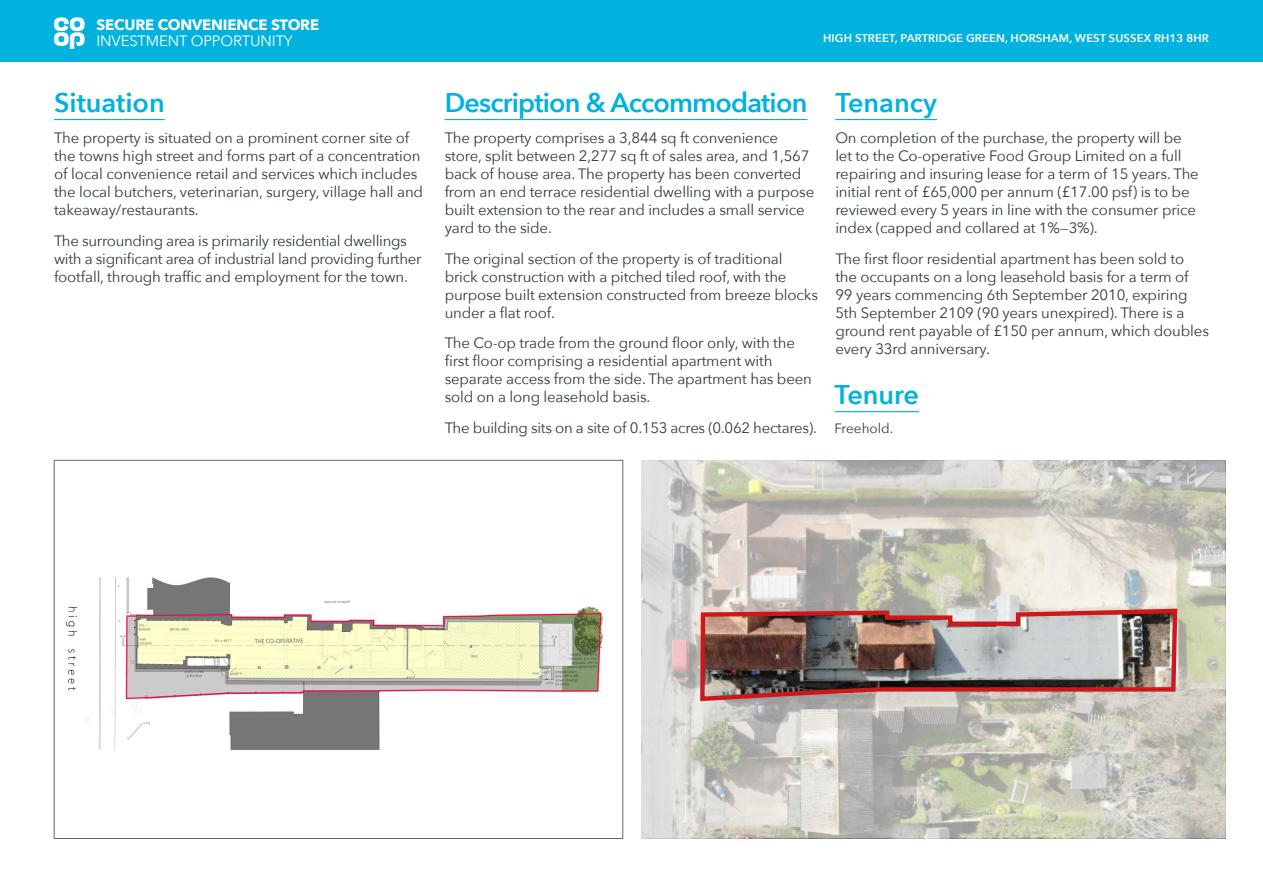
<style>
.page{position:relative;width:1263px;height:893px;background:#fff}
.page>*{position:absolute;margin:0;border:0;box-sizing:border-box;transform-origin:0 0}
.t1{font:600 27px "Avenir Next";letter-spacing:-.03em;color:#00b2dd}
.t2{font:600 27px "Avenir Next";color:#00b2dd}
.t3{font:15px/18px "Avenir Next";letter-spacing:-.01em;color:#313b3d}
.t4{font:700 15px "Avenir Next";letter-spacing:-.01em;color:#fff}
.t5{font:15px "Avenir Next";letter-spacing:-.01em;color:#fff}
.t6{font:13.5px "Avenir Next";color:#313b3d}
.t7{font:600 11.25px "Avenir Next";letter-spacing:.01em;color:#fff}
</style>
<div class="page">
<svg style="left:641px;top:460px;width:585px;height:379px;background:#cbcac0"></svg>
<hr style="left:445px;top:119px;width:362px;height:1px;background:#00b2dd">
<hr style="left:835px;top:119px;width:102px;height:1px;background:#00b2dd">
<div style="left:0;top:0;width:1263px;height:61px;background:#00b2dd"></div>
<svg style="left:54px;top:17px;width:31px;height:32px"></svg>
<img style="left:66px;top:577px;width:538px;height:174px">
<hr style="left:54px;top:119px;width:111px;height:1px;background:#00b2dd">
<hr style="left:835px;top:411px;width:84px;height:1px;background:#00b2dd">
<img style="left:698px;top:606px;width:481px;height:97px">
<p class="t4" style="left:97px;top:12px;width:224px">SECURE CONVENIENCE STORE</p>
<p class="t5" style="left:97px;top:28px;width:198px">INVESTMENT OPPORTUNITY</p>
<h1 class="t2" style="left:54px;top:79px;width:112px">Situation</h1>
<p class="t3" style="left:54px;top:128px;width:371px">The property is situated on a prominent corner site of the towns high street and forms part of a concentration of local convenience retail and services which includes the local butchers, veterinarian, surgery, village hall and takeaway/restaurants.</p>
<p class="t3" style="left:54px;top:231px;width:369px">The surrounding area is primarily residential dwellings with a significant area of industrial land providing further footfall, through traffic and employment for the town.</p>
<p class="t7" style="left:823px;top:29px;width:387px">HIGH STREET, PARTRIDGE GREEN, HORSHAM, WEST SUSSEX RH13 8HR</p>
<h1 class="t1" style="left:445px;top:79px;width:364px">Description &amp; Accommodation</h1>
<p class="t3" style="left:445px;top:128px;width:371px">The property comprises a 3,844 sq ft convenience store, split between 2,277 sq ft of sales area, and 1,567 back of house area. The property has been converted from an end terrace residential dwelling with a purpose built extension to the rear and includes a small service yard to the side.</p>
<p class="t3" style="left:445px;top:249px;width:375px">The original section of the property is of traditional brick construction with a pitched tiled roof, with the purpose built extension constructed from breeze blocks under a flat roof.</p>
<p class="t3" style="left:445px;top:333px;width:369px">The Co-op trade from the ground floor only, with the first floor comprising a residential apartment with separate access from the side. The apartment has been sold on a long leasehold basis.</p>
<p class="t3" style="left:445px;top:418px;width:374px">The building sits on a site of 0.153 acres (0.062 hectares).</p>
<h1 class="t2" style="left:835px;top:79px;width:103px">Tenancy</h1>
<p class="t3" style="left:835px;top:128px;width:365px">On completion of the purchase, the property will be let to the Co-operative Food Group Limited on a full repairing and insuring lease for a term of 15 years. The initial rent of £65,000 per annum (£17.00 psf) is to be reviewed every 5 years in line with the consumer price index (capped and collared at 1%—3%).</p>
<p class="t3" style="left:835px;top:249px;width:375px">The first floor residential apartment has been sold to the occupants on a long leasehold basis for a term of 99 years commencing 6th September 2010, expiring 5th September 2109 (90 years unexpired). There is a ground rent payable of £150 per annum, which doubles every 33rd anniversary.</p>
<h1 class="t1" style="left:835px;top:372px;width:86px">Tenure</h1>
<p class="t6" style="left:835px;top:417px;width:60px">Freehold.</p>
</div>
